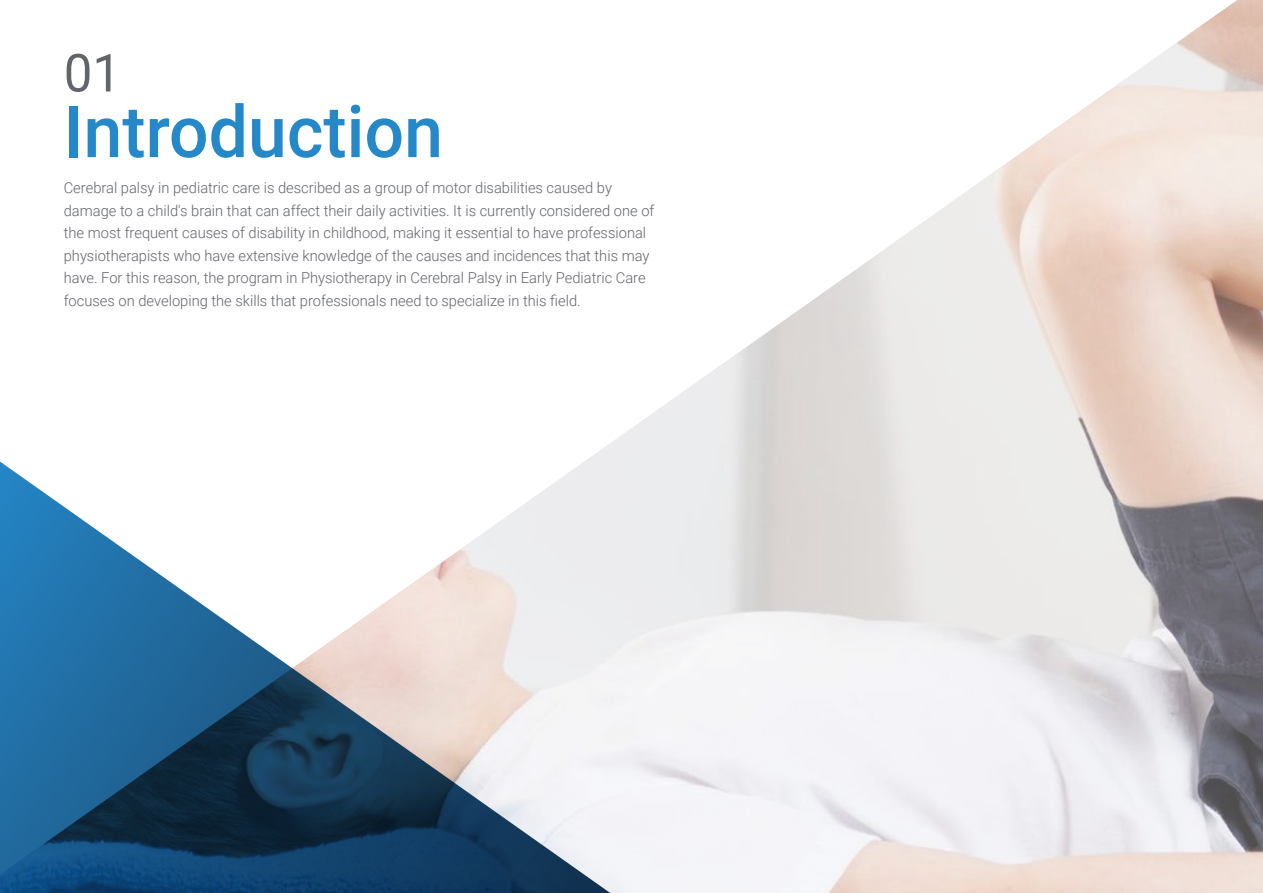
<style>
.page{position:relative;width:1263px;height:893px;background:#fff}
.page>*{position:absolute;margin:0;border:0;box-sizing:border-box;transform-origin:0 0}
.t1{font:500 72px "Roboto";color:#2488c9}
.t2{font:52.5px "Roboto";color:#61646a}
.t3{font:300 15px/22.5px "Roboto";color:#61646a}
</style>
<div class="page">
<img style="left:607px;top:0;width:656px;height:893px">
<svg style="left:0;top:446px;width:640px;height:447px"></svg>
<h2 class="t2" style="left:64px;top:36px;width:59px">01</h2>
<h1 class="t1" style="left:64px;top:81px;width:381px">Introduction</h1>
<p class="t3" style="left:64px;top:176px;width:592px">Cerebral palsy in pediatric care is described as a group of motor disabilities caused by damage to a child's brain that can affect their daily activities. It is currently considered one of the most frequent causes of disability in childhood, making it essential to have professional physiotherapists who have extensive knowledge of the causes and incidences that this may have. For this reason, the program in Physiotherapy in Cerebral Palsy in Early Pediatric Care focuses on developing the skills that professionals need to specialize in this field.</p>
</div>
